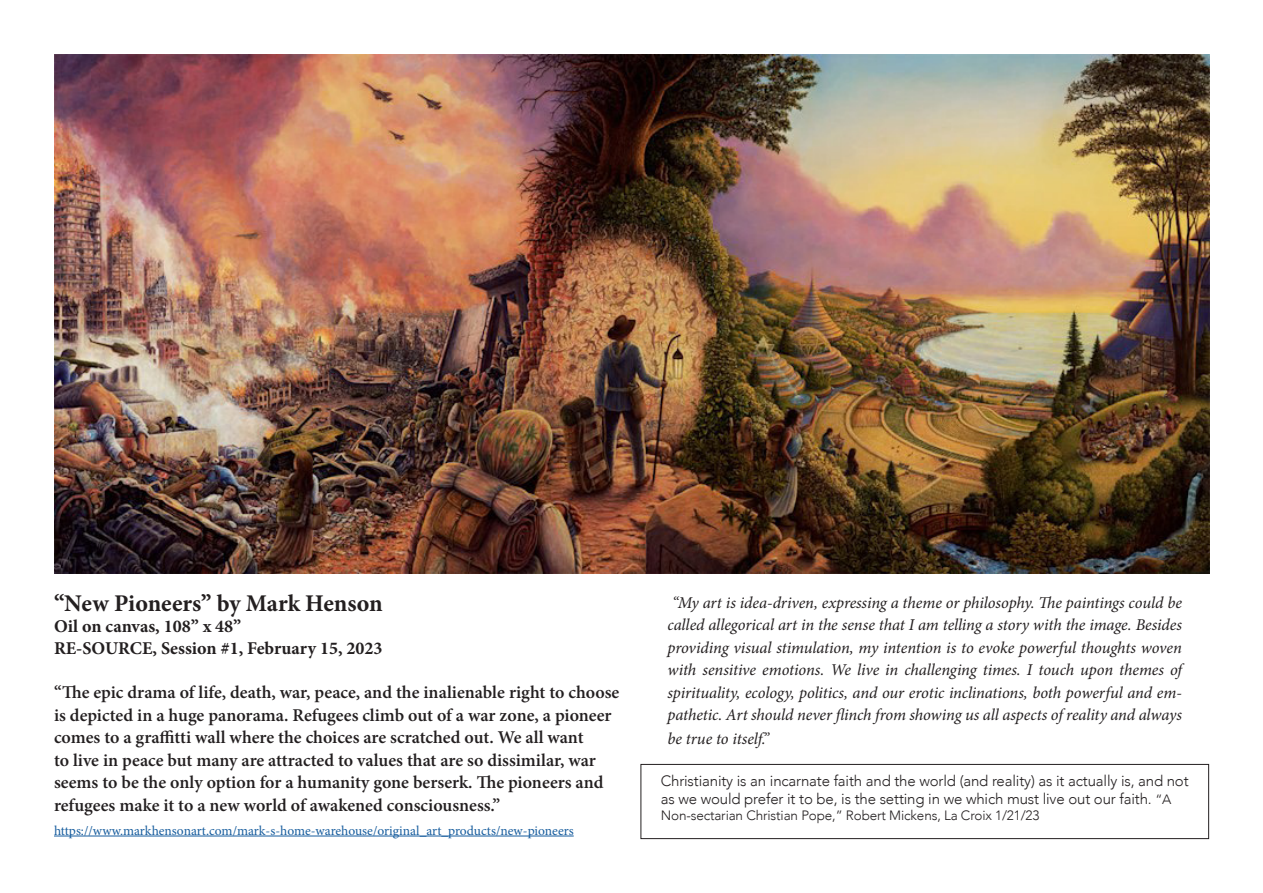
<style>
.page{position:relative;width:1263px;height:893px;background:#fff}
.page>*{position:absolute;margin:0;border:0;box-sizing:border-box;transform-origin:0 0}
.t1{font:700 24px "Minion Pro";letter-spacing:-.005em;color:#231f20}
.t2{font:600 18px/22.5px "Minion Pro";color:#231f20}
.t3{font:700 18px "Minion Pro";color:#231f20}
.t4{font:italic 16.5px/22.5px "Minion Pro";letter-spacing:-.005em;color:#231f20;text-align:justify}
.t5{font:300 15px/18px "Avenir";letter-spacing:-.01em;color:#231f20}
.t6{font:13.5px "Minion Pro";letter-spacing:-.005em;color:#175d9e}
.t7{font:300 13.5px "Avenir";letter-spacing:-.01em;color:#231f20}
.s1{font-size:13.5px}
</style>
<div class="page">
<img style="left:54px;top:54px;width:1155px;height:520px">
<hr style="left:54px;top:836px;width:520px;height:1px;background:#175d9e">
<div style="left:640px;top:764px;width:569px;height:75px;border:1px solid #231f20"></div>
<p class="t1" style="left:54px;top:586px;width:330px">“New Pioneers” by Mark Henson</p>
<p class="t3" style="left:54px;top:614px;width:189px">Oil on canvas, 108” x 48”</p>
<p class="t3" style="left:54px;top:636px;width:330px">RE-SOURCE, Session #1, February 15, 2023</p>
<p class="t2" style="left:54px;top:681px;width:567px">“The epic drama of life, death, war, peace, and the inalienable right to choose is depicted in a huge panorama. Refugees climb out of a war zone, a pioneer comes to a graffitti wall where the choices are scratched out. We all want<br>to live in peace but many are attracted to values that are so dissimilar, war seems to be the only option for a humanity gone berserk. The pioneers and refugees make it to a new world of awakened consciousness.”</p>
<p class="t6" style="left:54px;top:821px;width:521px">https://www.markhensonart.com/mark-s-home-warehouse/original_art_products/new-pioneers</p>
<p class="t4" style="left:667px;top:591px;width:516px">“My art is idea-driven, expressing a theme or philosophy. The paintings could be called allegorical art in the sense that I am telling a story with the image. Besides providing visual stimulation, my intention is to evoke powerful thoughts woven with sensitive emotions. We live in challenging times. I touch upon themes of spirituality, ecology, politics, and our erotic inclinations, both powerful and em&shy;pathetic. Art should never flinch from showing us all aspects of reality and always</p>
<p class="t4" style="left:667px;top:727px;width:103px">be true to itself.”</p>
<p class="t5" style="left:661px;top:772px;width:529px">Christianity is an incarnate faith and the world (and reality) as it actually is, and not as we would prefer it to be, is the setting in we which must live out our faith. <span class="s1">“A</span></p>
<p class="t7" style="left:661px;top:808px;width:380px">Non-sectarian Christian Pope,” Robert Mickens, La Croix 1/21/23</p>
</div>
